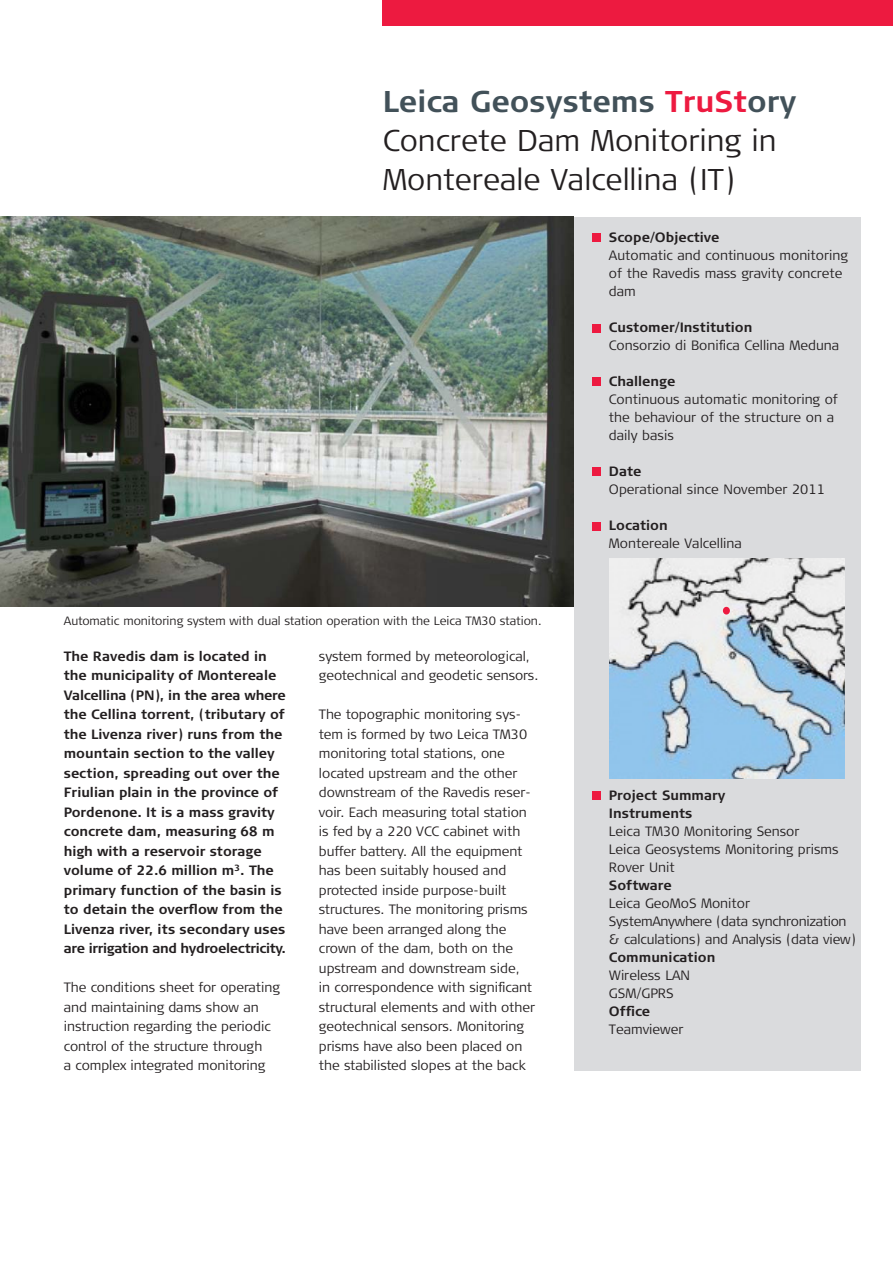
<style>
.page{position:relative;width:893px;height:1263px;background:#fff}
.page>*{position:absolute;margin:0;border:0;box-sizing:border-box;transform-origin:0 0}
.t1{font:300 30px/39px "Signa Column";color:#231f20}
.t2{font:300 13.5px/19.5px "Signa Column";color:#231f20}
.t3{font:700 13.5px/19.5px "Signa Column";color:#231f20}
.t4{font:300 12px "Signa Column";color:#231f20}
.s1{font-weight:700;color:#425159}
.s2{font-weight:700;color:#ed1a40}
</style>
<div class="page">
<div style="left:574px;top:217px;width:287px;height:853px;background:#dadbdd"></div>
<div style="left:383px;top:0;width:510px;height:26px;background:#ed1a40"></div>
<div style="left:592px;top:234px;width:9px;height:8px;background:#ed1a40"></div>
<div style="left:592px;top:522px;width:9px;height:8px;background:#ed1a40"></div>
<div style="left:592px;top:791px;width:9px;height:9px;background:#ed1a40"></div>
<div style="left:592px;top:324px;width:9px;height:8px;background:#ed1a40"></div>
<div style="left:592px;top:378px;width:9px;height:8px;background:#ed1a40"></div>
<img style="left:609px;top:558px;width:236px;height:220px">
<div style="left:723px;top:607px;width:7px;height:7px;background:#ed1a40;border-radius:50%"></div>
<div style="left:592px;top:467px;width:9px;height:9px;background:#ed1a40"></div>
<img style="left:0;top:217px;width:574px;height:389px">
<h1 class="t1" style="left:383px;top:83px;width:415px"><span class="s1">Leica Geosystems</span> <span class="s2">TruSt</span><span class="s1">ory<br></span>Concrete Dam Monitoring in<br>Montereale Valcellina (IT)</h1>
<p class="t3" style="left:609px;top:228px;width:112px">Scope/Objective</p>
<p class="t2" style="left:609px;top:247px;width:240px;line-height:18px">Automatic and continuous monitoring of the Ravedis mass gravity concrete dam</p>
<p class="t3" style="left:609px;top:318px;width:145px">Customer/Institution</p>
<p class="t2" style="left:609px;top:336px;width:232px">Consorzio di Bonifica Cellina Meduna</p>
<p class="t3" style="left:609px;top:372px;width:68px">Challenge</p>
<p class="t2" style="left:609px;top:391px;width:231px;line-height:18px">Continuous automatic monitoring of the behaviour of the structure on a daily basis</p>
<p class="t3" style="left:609px;top:462px;width:34px">Date</p>
<p class="t2" style="left:609px;top:480px;width:217px">Operational since November 2011</p>
<p class="t3" style="left:609px;top:516px;width:60px">Location</p>
<p class="t2" style="left:609px;top:534px;width:134px">Montereale Valcellina</p>
<p class="t4" style="left:64px;top:613px;width:479px">Automatic monitoring system with dual station operation with the Leica TM30 station.</p>
<p class="t3" style="left:64px;top:646px;width:224px">The Ravedis dam is located in the municipality of Montereale<br>Valcellina (PN), in the area where the Cellina torrent, (tributary of the Livenza river) runs from the mountain section to the valley section, spreading out over the<br>Friulian plain in the province of<br>Pordenone. It is a mass gravity concrete dam, measuring 68 m high with a reservoir storage volume of 22.6 million m<sup>3</sup>. The primary function of the basin is to detain the overflow from the<br>Livenza river, its secondary uses are irrigation and hydroelectricity.</p>
<p class="t2" style="left:64px;top:978px;width:218px">The conditions sheet for operating and maintaining dams show an instruction regarding the periodic control of the structure through<br>a complex integrated monitoring</p>
<p class="t2" style="left:319px;top:646px;width:221px">system formed by meteorological, geotechnical and geodetic sensors.</p>
<p class="t2" style="left:319px;top:705px;width:218px">The topographic monitoring sys&shy;tem is formed by two Leica TM30 monitoring total stations, one located upstream and the other downstream of the Ravedis reser&shy;voir. Each measuring total station is fed by a 220 VCC cabinet with buffer battery. All the equipment has been suitably housed and protected inside purpose-built structures. The monitoring prisms have been arranged along the crown of the dam, both on the upstream and downstream side,<br>in correspondence with significant structural elements and with other geotechnical sensors. Monitoring prisms have also been placed on the stabilisted slopes at the back</p>
<p class="t3" style="left:609px;top:787px;width:118px;line-height:18px">Project Summary<br>Instruments</p>
<p class="t2" style="left:609px;top:823px;width:231px;line-height:18px">Leica TM30 Monitoring Sensor<br>Leica Geosystems Monitoring prisms<br>Rover Unit</p>
<p class="t3" style="left:609px;top:876px;width:64px">Software</p>
<p class="t2" style="left:609px;top:895px;width:249px;line-height:18px">Leica GeoMoS Monitor<br>SystemAnywhere (data synchronization &amp; calculations) and Analysis (data view)</p>
<p class="t3" style="left:609px;top:948px;width:108px">Communication</p>
<p class="t2" style="left:609px;top:967px;width:83px;line-height:18px">Wireless LAN<br>GSM/GPRS</p>
<p class="t3" style="left:609px;top:1002px;width:43px">Office</p>
<p class="t2" style="left:609px;top:1020px;width:76px">Teamviewer</p>
</div>
